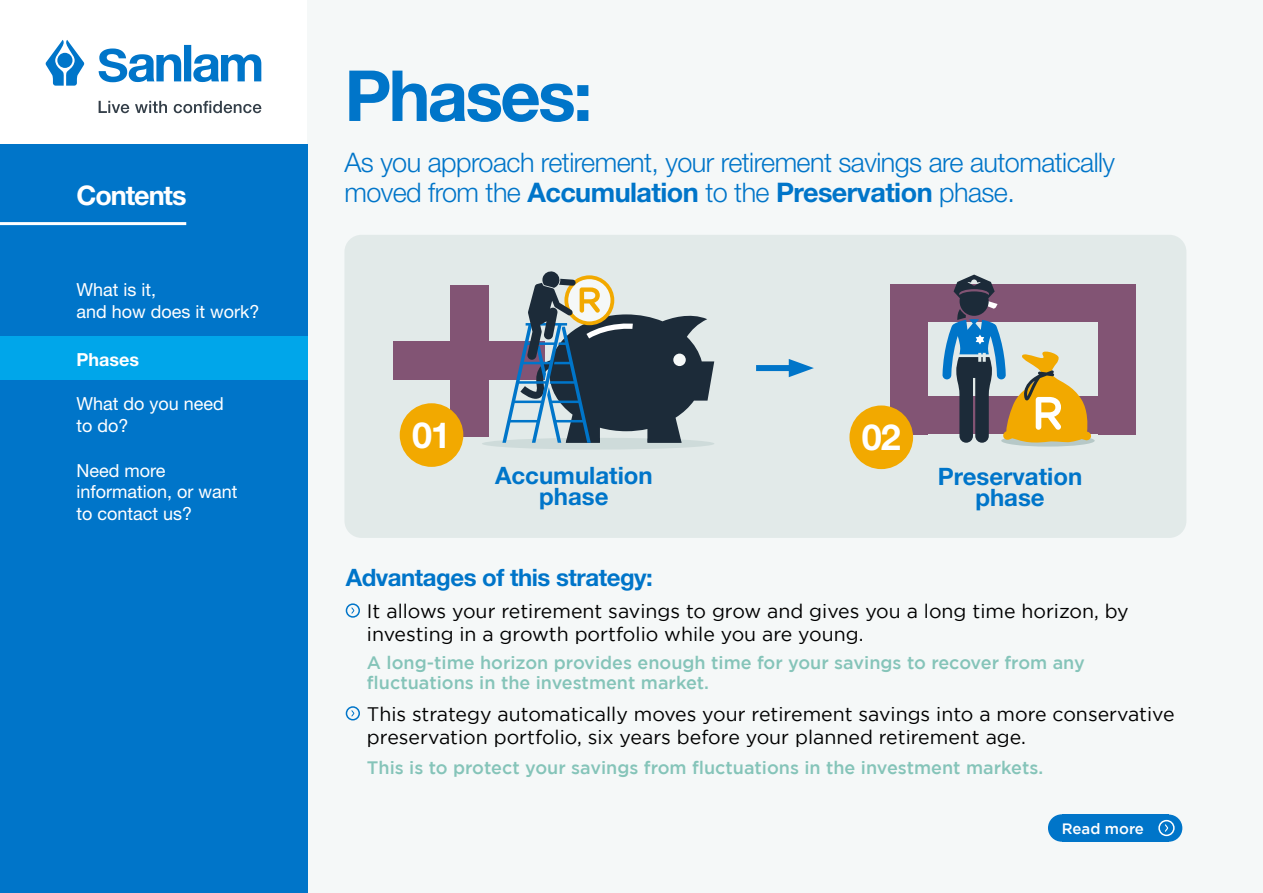
<style>
.page{position:relative;width:1263px;height:893px;background:#fff}
.page>*{position:absolute;margin:0;border:0;box-sizing:border-box;transform-origin:0 0}
.t1{font:700 70.5px "Helvetica Neue LT Std";letter-spacing:-.04em;color:#0075c9}
.t2{font:700 36px "Helvetica Neue LT Std";color:#fff}
.t3{font:300 27px/30px "Helvetica Neue LT Std";letter-spacing:-.02em;color:#0075c9}
.t4{font:700 27px "Helvetica Neue LT Std";letter-spacing:-.04em;color:#fff}
.t5{font:700 24px/21px "Helvetica Neue LT Std";color:#0075c9;text-align:center}
.t6{font:700 24px "Helvetica Neue LT Std";letter-spacing:-.02em;color:#0075c9}
.t7{font:19.5px/23.4px "Gotham";color:#000}
.t8{font:500 18px/19.5px "Gotham";color:#85c4b9}
.t9{font:18px/21.6px "Helvetica Neue LT Std";color:#fff}
.t10{font:700 18px "Helvetica Neue LT Std";color:#fff}
.t11{font:500 15px "Gotham";color:#fff}
.s1{font-weight:700}
</style>
<div class="page">
<div style="left:307px;top:0;width:956px;height:893px;background:#f5f8f8"></div>
<div style="left:0;top:145px;width:307px;height:748px;background:#0075c9"></div>
<svg style="left:46px;top:40px;width:215px;height:46px"></svg>
<svg style="left:99px;top:101px;width:163px;height:12px"></svg>
<div style="left:0;top:336px;width:307px;height:44px;background:#00a6ea"></div>
<hr style="left:0;top:222px;width:186px;height:3px;background:#fff">
<div style="left:1062px;top:814px;width:107px;height:28px;background:#0075c9"></div>
<div style="left:1048px;top:814px;width:27px;height:28px;background:#0075c9;border-radius:50%"></div>
<div style="left:1155px;top:814px;width:27px;height:28px;background:#0075c9;border-radius:50%"></div>
<div style="left:1158px;top:820px;width:16px;height:16px;border:2px solid #fff;border-radius:50%"></div>
<svg style="left:1165px;top:824px;width:3px;height:8px"></svg>
<div style="left:344px;top:235px;width:842px;height:303px;background:#e2eae9;border-radius:17px"></div>
<div style="left:450px;top:285px;width:38px;height:151px;background:#825474"></div>
<div style="left:393px;top:342px;width:152px;height:38px;background:#825474"></div>
<svg style="left:482px;top:271px;width:232px;height:179px"></svg>
<div style="left:400px;top:403px;width:63px;height:64px;background:#f2a900;border-radius:50%"></div>
<div style="left:890px;top:284px;width:38px;height:150px;background:#825474"></div>
<div style="left:1097px;top:284px;width:38px;height:150px;background:#825474"></div>
<div style="left:891px;top:284px;width:244px;height:38px;background:#825474"></div>
<div style="left:891px;top:396px;width:244px;height:38px;background:#825474"></div>
<svg style="left:1001px;top:435px;width:94px;height:12px"></svg>
<svg style="left:942px;top:275px;width:149px;height:170px"></svg>
<div style="left:849px;top:405px;width:64px;height:64px;background:#f2a900;border-radius:50%"></div>
<div style="left:756px;top:365px;width:43px;height:6px;background:#0075c9"></div>
<svg style="left:789px;top:359px;width:25px;height:18px"></svg>
<div style="left:346px;top:603px;width:14px;height:15px;border:2px solid #0075c9;border-radius:50%"></div>
<svg style="left:351px;top:607px;width:3px;height:7px"></svg>
<div style="left:346px;top:706px;width:14px;height:14px;border:2px solid #0075c9;border-radius:50%"></div>
<svg style="left:351px;top:710px;width:3px;height:6px"></svg>
<h3 class="t4" style="left:77px;top:179px;width:111px">Contents</h3>
<p class="t9" style="left:77px;top:279px;width:185px">What is it,<br>and how does it work?</p>
<p class="t10" style="left:77px;top:348px;width:64px">Phases</p>
<p class="t9" style="left:77px;top:393px;width:149px">What do you need to do?</p>
<p class="t9" style="left:77px;top:459px;width:163px">Need more information, or want to contact us?</p>
<h1 class="t1" style="left:344px;top:52px;width:250px">Phases:</h1>
<h3 class="t3" style="left:344px;top:147px;width:772px">As you approach retirement, your retirement savings are automatically moved from the <span class="s1">Accumulation</span> to the <span class="s1">Preservation</span> phase.</h3>
<h2 class="t2" style="left:412px;top:413px;width:40px">01</h2>
<p class="t5" style="left:495px;top:464px;width:159px">Accumulation phase</p>
<h2 class="t2" style="left:862px;top:415px;width:40px">02</h2>
<p class="t5" style="left:938px;top:465px;width:146px">Preservation phase</p>
<p class="t6" style="left:346px;top:562px;width:309px">Advantages of this strategy:</p>
<p class="t7" style="left:367px;top:599px;width:763px">It allows your retirement savings to grow and gives you a long time horizon, by investing in a growth portfolio while you are young.</p>
<p class="t8" style="left:367px;top:653px;width:719px">A long-time horizon provides enough time for your savings to recover from any fluctuations in the investment market.</p>
<p class="t7" style="left:367px;top:702px;width:809px">This strategy automatically moves your retirement savings into a more conservative preservation portfolio, six years before your planned retirement age.</p>
<p class="t8" style="left:367px;top:757px;width:678px">This is to protect your savings from fluctuations in the investment markets.</p>
<p class="t11" style="left:1062px;top:820px;width:84px">Read more</p>
</div>
